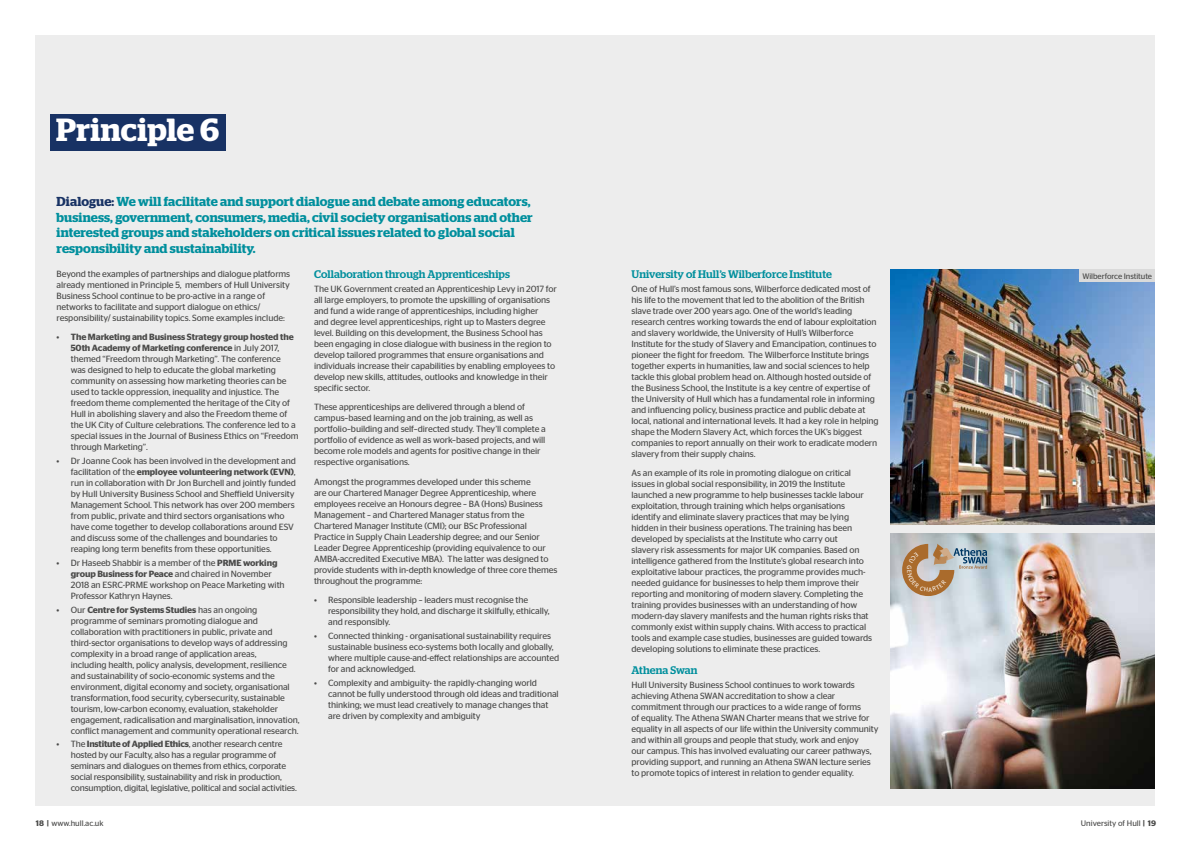
<style>
.page{position:relative;width:1191px;height:842px;background:#fff}
.page>*{position:absolute;margin:0;border:0;box-sizing:border-box;transform-origin:0 0}
.t1{font:600 32px "Stag";letter-spacing:.005em;color:#fff}
.t2{font:600 13px/15.6px "Stag";letter-spacing:.01em;color:#008f9d}
.t3{font:500 11px "Stag";letter-spacing:.005em;color:#008f9d}
.t4{font:9px/11px "Stag Sans";letter-spacing:-.01em;color:#4a4a49}
.t5{font:8px "Stag Sans";color:#4a4a49}
.s1{color:#183264}
.s2{font-weight:600}
</style>
<div class="page">
<div style="left:36px;top:36px;width:1119px;height:770px;background:#ededed"></div>
<div style="left:50px;top:114px;width:175px;height:36px;background:#183264"></div>
<img style="left:890px;top:269px;width:265px;height:255px">
<img style="left:890px;top:533px;width:265px;height:255px">
<div style="left:1079px;top:269px;width:76px;height:12px;background:#dadada"></div>
<svg style="left:902px;top:543px;width:85px;height:53px;background:#b4a798"></svg>
<h1 class="t1" style="left:56px;top:111px;width:165px">Principle 6</h1>
<p class="t2" style="left:57px;top:194px;width:478px"><span class="s1">Dialogue:</span> We will facilitate and support dialogue and debate among educators, business, government, consumers, media, civil society organisations and other interested groups and stakeholders on critical issues related to global social responsibility and sustainability.</p>
<p class="t4" style="left:57px;top:268px;width:235px">Beyond the examples of partnerships and dialogue platforms already mentioned in Principle 5, members of Hull University Business School continue to be pro-active in a range of networks to facilitate and support dialogue on ethics/ responsibility/ sustainability topics. Some examples include:</p>
<p class="t4" style="left:71px;top:331px;width:229px;text-indent:-14px">• <span class="s2">The Marketing and Business Strategy group hosted the 50th Academy of Marketing conference</span> in July 2017, themed “Freedom through Marketing”. The conference<br>was designed to help to educate the global marketing community on assessing how marketing theories can be used to tackle oppression, inequality and injustice. The freedom theme complemented the heritage of the City of Hull in abolishing slavery and also the Freedom theme of the UK City of Culture celebrations. The conference led to a special issues in the Journal of Business Ethics on “Freedom through Marketing”.</p>
<p class="t4" style="left:71px;top:455px;width:227px;text-indent:-14px">• Dr Joanne Cook has been involved in the development and facilitation of the <span class="s2">employee volunteering network (EVN)</span>, run in collaboration with Dr Jon Burchell and jointly funded by Hull University Business School and Sheffield University Management School. This network has over 200 members from public, private and third sectors organisations who have come together to develop collaborations around ESV and discuss some of the challenges and boundaries to reaping long term benefits from these opportunities.</p>
<p class="t4" style="left:71px;top:557px;width:215px;text-indent:-14px">• Dr Haseeb Shabbir is a member of the <span class="s2">PRME working group Business for Peace</span> and chaired in November 2018 an ESRC-PRME workshop on Peace Marketing with Professor Kathryn Haynes.</p>
<p class="t4" style="left:71px;top:604px;width:230px;text-indent:-14px">• Our <span class="s2">Centre for Systems Studies</span> has an ongoing programme of seminars promoting dialogue and collaboration with practitioners in public, private and third-sector organisations to develop ways of addressing complexity in a broad range of application areas,<br>including health, policy analysis, development, resilience and sustainability of socio-economic systems and the environment, digital economy and society, organisational transformation, food security, cybersecurity, sustainable tourism, low-carbon economy, evaluation, stakeholder engagement, radicalisation and marginalisation, innovation, conflict management and community operational research.</p>
<p class="t4" style="left:71px;top:739px;width:228px;text-indent:-14px">• The <span class="s2">Institute of Applied Ethics</span>, another research centre hosted by our Faculty, also has a regular programme of seminars and dialogues on themes from ethics, corporate social responsibility, sustainability and risk in production, consumption, digital, legislative, political and social activities.</p>
<p class="t3" style="left:314px;top:268px;width:197px">Collaboration through Apprenticeships</p>
<p class="t4" style="left:314px;top:283px;width:244px">The UK Government created an Apprenticeship Levy in 2017 for all large employers, to promote the upskilling of organisations and fund a wide range of apprenticeships, including higher<br>and degree level apprenticeships, right up to Masters degree level. Building on this development, the Business School has been engaging in close dialogue with business in the region to develop tailored programmes that ensure organisations and individuals increase their capabilities by enabling employees to develop new skills, attitudes, outlooks and knowledge in their specific sector.</p>
<p class="t4" style="left:314px;top:402px;width:233px">These apprenticeships are delivered through a blend of campus–based learning and on the job training, as well as portfolio–building and self–directed study. They’ll complete a portfolio of evidence as well as work–based projects, and will become role models and agents for positive change in their respective organisations.</p>
<p class="t4" style="left:314px;top:476px;width:245px">Amongst the programmes developed under this scheme<br>are our Chartered Manager Degree Apprenticeship, where employees receive an Honours degree – BA (Hons) Business Management – and Chartered Manager status from the Chartered Manager Institute (CMI); our BSc Professional Practice in Supply Chain Leadership degree; and our Senior Leader Degree Apprenticeship (providing equivalence to our AMBA-accredited Executive MBA). The latter was designed to provide students with in-depth knowledge of three core themes throughout the programme:</p>
<p class="t4" style="left:328px;top:595px;width:223px;text-indent:-14px">• Responsible leadership – leaders must recognise the responsibility they hold, and discharge it skilfully, ethically, and responsibly.</p>
<p class="t4" style="left:328px;top:631px;width:232px;text-indent:-14px">• Connected thinking - organisational sustainability requires sustainable business eco-systems both locally and globally, where multiple cause-and-effect relationships are accounted for and acknowledged.</p>
<p class="t4" style="left:328px;top:677px;width:232px;text-indent:-14px">• Complexity and ambiguity- the rapidly-changing world cannot be fully understood through old ideas and traditional thinking; we must lead creatively to manage changes that are driven by complexity and ambiguity</p>
<p class="t3" style="left:631px;top:268px;width:202px">University of Hull’s Wilberforce Institute</p>
<p class="t4" style="left:631px;top:283px;width:249px">One of Hull’s most famous sons, Wilberforce dedicated most of his life to the movement that led to the abolition of the British slave trade over 200 years ago. One of the world’s leading research centres working towards the end of labour exploitation and slavery worldwide, the University of Hull’s Wilberforce Institute for the study of Slavery and Emancipation, continues to pioneer the fight for freedom. The Wilberforce Institute brings together experts in humanities, law and social sciences to help tackle this global problem head on. Although hosted outside of the Business School, the Institute is a key centre of expertise of the University of Hull which has a fundamental role in informing and influencing policy, business practice and public debate at local, national and international levels. It had a key role in helping shape the Modern Slavery Act, which forces the UK’s biggest companies to report annually on their work to eradicate modern slavery from their supply chains.</p>
<p class="t4" style="left:631px;top:468px;width:242px">As an example of its role in promoting dialogue on critical issues in global social responsibility, in 2019 the Institute launched a new programme to help businesses tackle labour exploitation, through training which helps organisations identify and eliminate slavery practices that may be lying hidden in their business operations. The training has been developed by specialists at the Institute who carry out<br>slavery risk assessments for major UK companies. Based on intelligence gathered from the Institute’s global research into exploitative labour practices, the programme provides much&shy;needed guidance for businesses to help them improve their reporting and monitoring of modern slavery. Completing the training provides businesses with an understanding of how modern-day slavery manifests and the human rights risks that commonly exist within supply chains. With access to practical tools and example case studies, businesses are guided towards developing solutions to eliminate these practices.</p>
<p class="t3" style="left:631px;top:664px;width:68px">Athena Swan</p>
<p class="t4" style="left:631px;top:679px;width:249px">Hull University Business School continues to work towards achieving Athena SWAN accreditation to show a clear commitment through our practices to a wide range of forms<br>of equality. The Athena SWAN Charter means that we strive for equality in all aspects of our life within the University community and within all groups and people that study, work and enjoy<br>our campus. This has involved evaluating our career pathways, providing support, and running an Athena SWAN lecture series to promote topics of interest in relation to gender equality.</p>
<p class="t5" style="left:1082px;top:271px;width:71px">Wilberforce Institute</p>
<p class="t5" style="left:36px;top:818px;width:69px"><span class="s2">18 |</span> www.hull.ac.uk</p>
<p class="t5" style="left:1080px;top:818px;width:77px">University of Hull <span class="s2">| 19</span></p>
</div>
